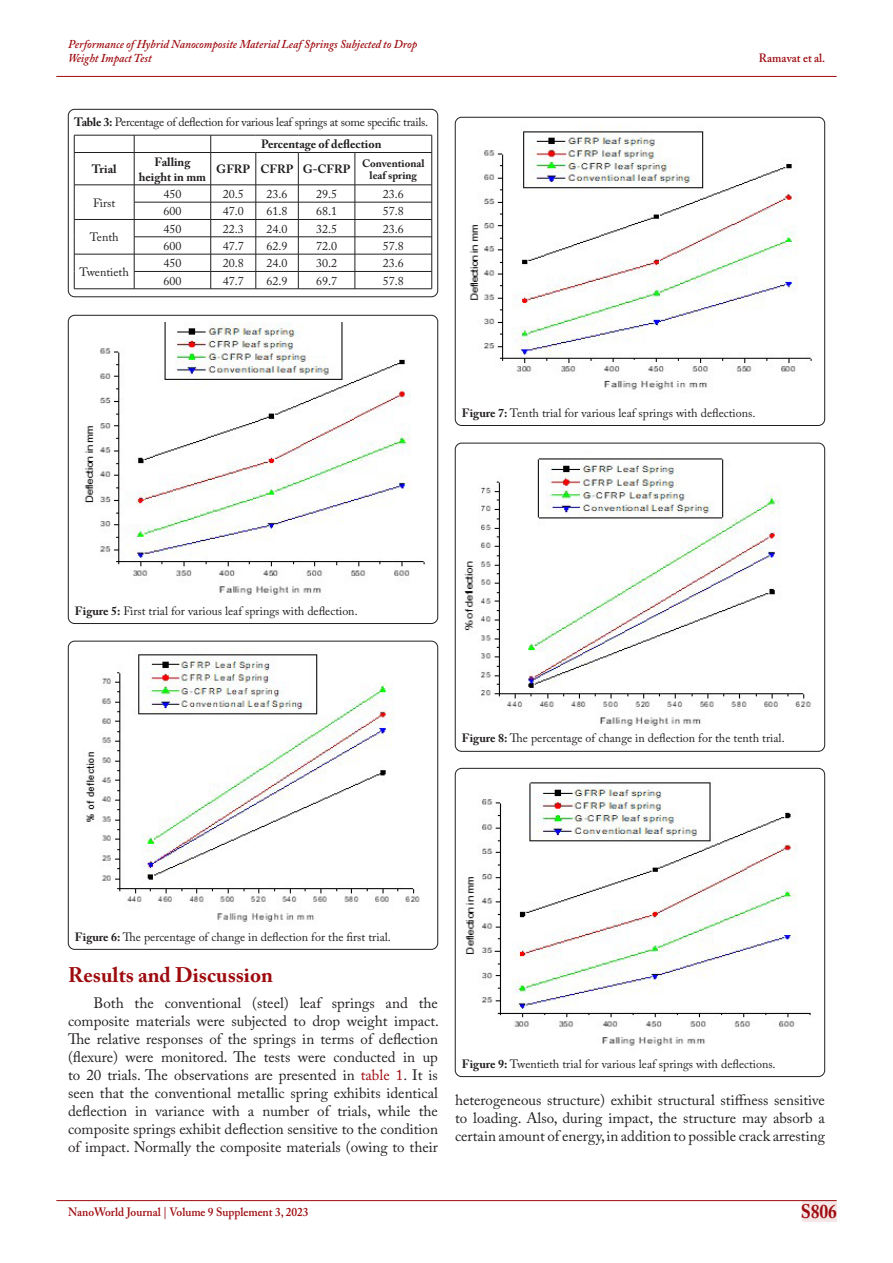
<style>
.page{position:relative;width:893px;height:1263px;background:#fff}
.page>*{position:absolute;margin:0;border:0;box-sizing:border-box;transform-origin:0 0}
.Heading_01{font:700 21px "Adobe Caslon Pro";color:#9e0b0f}
.t1{font:700 19.5px "Adobe Caslon Pro";color:#9e0b0f;scale:.9 1}
.Para{font:15px/18px "Adobe Caslon Pro";color:#231f20;text-align:justify}
.t2{font:12px "Adobe Caslon Pro";color:#231f20}
.t3{font:italic 600 12px/14.4px "Adobe Caslon Pro";color:#9e0b0f;scale:.95 1}
.t4{font:12px "Adobe Caslon Pro";letter-spacing:-.025em;color:#231f20}
.t5{font:700 12px/15px "Adobe Caslon Pro";color:#231f20;text-align:center}
.t6{font:600 12px "Adobe Caslon Pro";color:#9e0b0f;scale:.95 1}
.t7{font:700 10.8px/12px "Adobe Caslon Pro";color:#231f20;text-align:center}
.s1{font-weight:700}
.s2{color:#9e0b0f}
</style>
<div class="page">
<div style="left:802px;top:1200px;width:34px;height:21px;background:#f5e7e7"></div>
<hr style="left:56px;top:1200px;width:781px;height:1px;background:#9e0b0f">
<hr style="left:56px;top:76px;width:781px;height:1px;background:#9e0b0f">
<div style="left:68px;top:109px;width:370px;height:188px;border:1px solid #231f20;border-radius:6px"></div>
<hr style="left:74px;top:135px;width:60px;height:1px;background:#231f20">
<svg style="left:74px;top:135px;width:1px;height:17px"></svg>
<hr style="left:134px;top:135px;width:77px;height:1px;background:#231f20">
<svg style="left:134px;top:135px;width:1px;height:17px"></svg>
<hr style="left:211px;top:135px;width:45px;height:1px;background:#231f20">
<svg style="left:210px;top:135px;width:1px;height:17px"></svg>
<hr style="left:256px;top:135px;width:42px;height:1px;background:#231f20">
<hr style="left:298px;top:135px;width:57px;height:1px;background:#231f20">
<hr style="left:355px;top:135px;width:77px;height:1px;background:#231f20">
<svg style="left:431px;top:135px;width:1px;height:17px"></svg>
<hr style="left:74px;top:152px;width:60px;height:1px;background:#231f20">
<hr style="left:74px;top:153px;width:1px;height:32px;background:#231f20">
<hr style="left:134px;top:152px;width:77px;height:1px;background:#231f20">
<hr style="left:134px;top:153px;width:1px;height:32px;background:#231f20">
<hr style="left:211px;top:152px;width:45px;height:1px;background:#231f20">
<hr style="left:210px;top:153px;width:1px;height:32px;background:#231f20">
<hr style="left:256px;top:152px;width:42px;height:1px;background:#231f20">
<hr style="left:256px;top:153px;width:1px;height:32px;background:#231f20">
<hr style="left:298px;top:152px;width:57px;height:1px;background:#231f20">
<hr style="left:298px;top:153px;width:1px;height:32px;background:#231f20">
<hr style="left:355px;top:152px;width:77px;height:1px;background:#231f20">
<hr style="left:355px;top:153px;width:1px;height:32px;background:#231f20">
<hr style="left:431px;top:153px;width:1px;height:32px;background:#231f20">
<hr style="left:74px;top:185px;width:60px;height:1px;background:#231f20">
<hr style="left:134px;top:185px;width:77px;height:1px;background:#231f20">
<hr style="left:211px;top:185px;width:45px;height:1px;background:#231f20">
<hr style="left:256px;top:185px;width:42px;height:1px;background:#231f20">
<hr style="left:298px;top:185px;width:57px;height:1px;background:#231f20">
<hr style="left:355px;top:185px;width:77px;height:1px;background:#231f20">
<hr style="left:134px;top:202px;width:77px;height:1px;background:#231f20">
<hr style="left:211px;top:202px;width:45px;height:1px;background:#231f20">
<hr style="left:256px;top:202px;width:42px;height:1px;background:#231f20">
<hr style="left:298px;top:202px;width:57px;height:1px;background:#231f20">
<hr style="left:355px;top:202px;width:77px;height:1px;background:#231f20">
<hr style="left:74px;top:219px;width:60px;height:1px;background:#231f20">
<hr style="left:134px;top:219px;width:77px;height:1px;background:#231f20">
<hr style="left:211px;top:219px;width:45px;height:1px;background:#231f20">
<hr style="left:256px;top:219px;width:42px;height:1px;background:#231f20">
<hr style="left:298px;top:219px;width:57px;height:1px;background:#231f20">
<hr style="left:355px;top:219px;width:77px;height:1px;background:#231f20">
<hr style="left:134px;top:237px;width:77px;height:1px;background:#231f20">
<hr style="left:211px;top:237px;width:45px;height:1px;background:#231f20">
<hr style="left:256px;top:237px;width:42px;height:1px;background:#231f20">
<hr style="left:298px;top:237px;width:57px;height:1px;background:#231f20">
<hr style="left:355px;top:237px;width:77px;height:1px;background:#231f20">
<hr style="left:74px;top:254px;width:60px;height:1px;background:#231f20">
<svg style="left:74px;top:185px;width:1px;height:103px"></svg>
<hr style="left:74px;top:288px;width:60px;height:1px;background:#231f20">
<hr style="left:134px;top:254px;width:77px;height:1px;background:#231f20">
<hr style="left:211px;top:254px;width:45px;height:1px;background:#231f20">
<hr style="left:256px;top:254px;width:42px;height:1px;background:#231f20">
<hr style="left:298px;top:254px;width:57px;height:1px;background:#231f20">
<hr style="left:355px;top:254px;width:77px;height:1px;background:#231f20">
<hr style="left:134px;top:271px;width:77px;height:1px;background:#231f20">
<svg style="left:134px;top:185px;width:1px;height:103px"></svg>
<hr style="left:211px;top:271px;width:45px;height:1px;background:#231f20">
<svg style="left:210px;top:185px;width:1px;height:103px"></svg>
<hr style="left:256px;top:271px;width:42px;height:1px;background:#231f20">
<svg style="left:256px;top:185px;width:1px;height:103px"></svg>
<hr style="left:298px;top:271px;width:57px;height:1px;background:#231f20">
<svg style="left:298px;top:185px;width:1px;height:103px"></svg>
<hr style="left:355px;top:271px;width:77px;height:1px;background:#231f20">
<svg style="left:355px;top:185px;width:1px;height:103px"></svg>
<svg style="left:431px;top:185px;width:1px;height:103px"></svg>
<hr style="left:134px;top:288px;width:77px;height:1px;background:#231f20">
<hr style="left:211px;top:288px;width:45px;height:1px;background:#231f20">
<hr style="left:256px;top:288px;width:42px;height:1px;background:#231f20">
<hr style="left:298px;top:288px;width:57px;height:1px;background:#231f20">
<hr style="left:355px;top:288px;width:77px;height:1px;background:#231f20">
<div style="left:68px;top:315px;width:370px;height:309px;border:1px solid #231f20;border-radius:6px"></div>
<img style="left:84px;top:322px;width:341px;height:277px">
<div style="left:68px;top:641px;width:370px;height:309px;border:1px solid #231f20;border-radius:6px"></div>
<img style="left:85px;top:648px;width:335px;height:274px">
<div style="left:455px;top:117px;width:370px;height:309px;border:1px solid #231f20;border-radius:6px"></div>
<img style="left:469px;top:124px;width:343px;height:266px">
<div style="left:455px;top:768px;width:370px;height:309px;border:1px solid #231f20;border-radius:6px"></div>
<img style="left:462px;top:775px;width:349px;height:271px">
<div style="left:455px;top:443px;width:370px;height:308px;border:1px solid #231f20;border-radius:6px"></div>
<img style="left:462px;top:458px;width:349px;height:268px">
<p class="t3" style="left:68px;top:37px;width:369px">Performance of Hybrid Nanocomposite Material Leaf Springs Subjected to Drop<br>Weight Impact Test</p>
<p class="t4" style="left:74px;top:115px;width:355px"><span class="s1">Table 3:</span> Percentage of deflection for various leaf springs at some specific trails.</p>
<p class="t5" style="left:261px;top:137px;width:122px">Percentage of deflection</p>
<p class="t5" style="left:92px;top:161px;width:26px">Trial</p>
<p class="t5" style="left:139px;top:154px;width:69px">Falling height in mm</p>
<p class="t5" style="left:216px;top:161px;width:36px">GFRP</p>
<p class="t5" style="left:261px;top:161px;width:34px">CFRP</p>
<p class="t5" style="left:303px;top:161px;width:49px">G-CFRP</p>
<p class="t7" style="left:362px;top:157px;width:64px">Conventional leaf spring</p>
<p class="t2" style="left:93px;top:195px;width:24px">First</p>
<p class="t2" style="left:163px;top:187px;width:19px">450</p>
<p class="t2" style="left:223px;top:187px;width:23px">20.5</p>
<p class="t2" style="left:267px;top:187px;width:23px">23.6</p>
<p class="t2" style="left:316px;top:187px;width:23px">29.5</p>
<p class="t2" style="left:383px;top:187px;width:23px">23.6</p>
<p class="t2" style="left:163px;top:204px;width:19px">600</p>
<p class="t2" style="left:223px;top:204px;width:23px">47.0</p>
<p class="t2" style="left:267px;top:204px;width:23px">61.8</p>
<p class="t2" style="left:316px;top:204px;width:23px">68.1</p>
<p class="t2" style="left:383px;top:204px;width:23px">57.8</p>
<p class="t2" style="left:90px;top:230px;width:31px">Tenth</p>
<p class="t2" style="left:80px;top:265px;width:51px">Twentieth</p>
<p class="t2" style="left:163px;top:221px;width:19px">450</p>
<p class="t2" style="left:223px;top:221px;width:23px">22.3</p>
<p class="t2" style="left:267px;top:221px;width:23px">24.0</p>
<p class="t2" style="left:316px;top:221px;width:23px">32.5</p>
<p class="t2" style="left:383px;top:221px;width:23px">23.6</p>
<p class="t2" style="left:163px;top:239px;width:19px">600</p>
<p class="t2" style="left:223px;top:239px;width:23px">47.7</p>
<p class="t2" style="left:267px;top:239px;width:23px">62.9</p>
<p class="t2" style="left:316px;top:239px;width:23px">72.0</p>
<p class="t2" style="left:383px;top:239px;width:23px">57.8</p>
<p class="t2" style="left:163px;top:256px;width:19px">450</p>
<p class="t2" style="left:223px;top:256px;width:23px">20.8</p>
<p class="t2" style="left:267px;top:256px;width:23px">24.0</p>
<p class="t2" style="left:316px;top:256px;width:23px">30.2</p>
<p class="t2" style="left:383px;top:256px;width:23px">23.6</p>
<p class="t2" style="left:163px;top:273px;width:19px">600</p>
<p class="t2" style="left:223px;top:273px;width:23px">47.7</p>
<p class="t2" style="left:267px;top:273px;width:23px">62.9</p>
<p class="t2" style="left:316px;top:273px;width:23px">69.7</p>
<p class="t2" style="left:383px;top:273px;width:23px">57.8</p>
<p class="t6" style="left:759px;top:51px;width:71px">Ramavat et al.</p>
<p class="t2" style="left:462px;top:405px;width:295px"><span class="s1">Figure 7:</span> Tenth trial for various leaf springs with deflections.</p>
<p class="t2" style="left:75px;top:603px;width:284px"><span class="s1">Figure 5:</span> First trial for various leaf springs with deflection.</p>
<p class="t2" style="left:462px;top:731px;width:324px"><span class="s1">Figure 8:</span> The percentage of change in deflection for the tenth trial.</p>
<p class="t2" style="left:75px;top:929px;width:318px"><span class="s1">Figure 6:</span> The percentage of change in deflection for the first trial.</p>
<p class="Heading_01" style="left:68px;top:962px;width:206px">Results and Discussion</p>
<p class="Para" style="left:68px;top:994px;width:372px;text-indent:26px">Both the conventional (steel) leaf springs and the composite materials were subjected to drop weight impact.<br>The relative responses of the springs in terms of deflection (flexure) were monitored. The tests were conducted in up to 20 trials. The observations are presented in <span class="s2">table 1</span>. It is seen that the conventional metallic spring exhibits identical deflection in variance with a number of trials, while the composite springs exhibit deflection sensitive to the condition of impact. Normally the composite materials (owing to their</p>
<p class="t2" style="left:462px;top:1056px;width:315px"><span class="s1">Figure 9:</span> Twentieth trial for various leaf springs with deflections.</p>
<p class="Para" style="left:455px;top:1090px;width:371px">heterogeneous structure) exhibit structural stiffness sensitive to loading. Also, during impact, the structure may absorb a certain amount of energy, in addition to possible crack arresting</p>
<p class="t6" style="left:68px;top:1204px;width:255px">NanoWorld Journal | Volume 9 Supplement 3, 2023</p>
<h2 class="t1" style="left:801px;top:1200px;width:42px">S806</h2>
</div>
